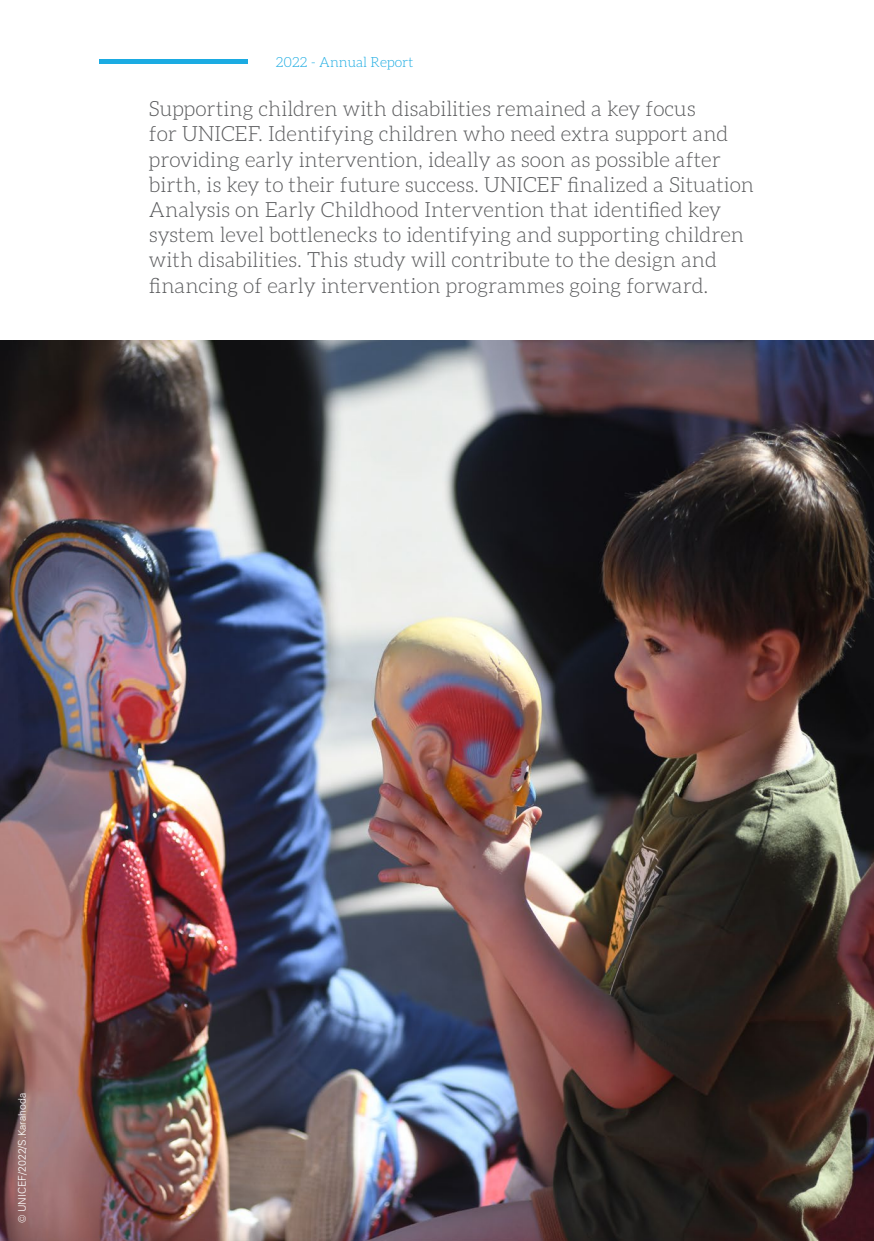
<style>
.page{position:relative;width:874px;height:1241px;background:#fff}
.page>*{position:absolute;margin:0;border:0;box-sizing:border-box;transform-origin:0 0}
.t1{font:300 21px/25.2px "Aleo";color:#58595b}
.t2{font:300 14px "Aleo";color:#1babe2}
.t3{font:10.5px "Univers LT 45 Lt";color:#fff}
.s1{font-family:"Roboto";font-weight:300}
</style>
<div class="page">
<div style="left:99px;top:59px;width:149px;height:5px;background:#1babe2"></div>
<img style="left:0;top:340px;width:873px;height:900px">
<p class="t2" style="left:276px;top:55px;width:139px">2022 - Annual Report</p>
<p class="t1" style="left:149px;top:96px;width:606px">Supporting children with disabilities remained a key focus<br>for UNICEF. Identifying children who need extra support and providing early intervention, ideally as soon as possible after birth, is key to their future success. UNICEF finalized a Situation Analysis on Early Childhood Intervention that identified key system level bottlenecks to identifying and supporting children with disabilities. This study will contribute to the design and financing of early intervention programmes going forward.</p>
<p class="t3" style="left:16px;top:1223px;width:132px;rotate:-90deg"><span class="s1">©</span> UNICEF/2022/S.Karahoda</p>
</div>
